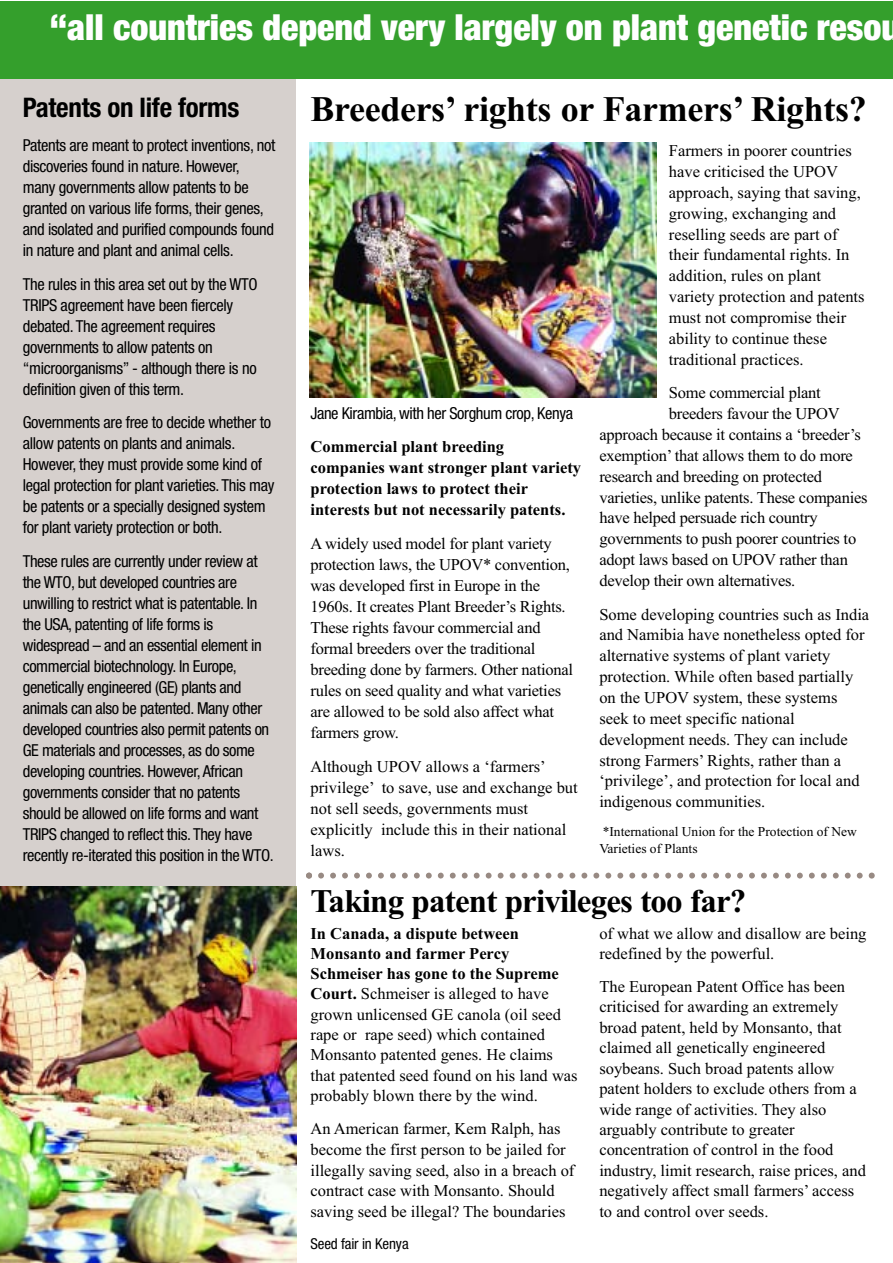
<style>
.page{position:relative;width:893px;height:1263px;background:#fff}
.page>*{position:absolute;margin:0;border:0;box-sizing:border-box;transform-origin:0 0}
.t1{font:900 condensed 36px "Helvetica Neue";color:#fff}
.t2{font:700 36px "Times";letter-spacing:-.01em;color:#000}
.t3{font:700 33px "Times";letter-spacing:-.025em;color:#000}
.t4{font:700 condensed 27px "Helvetica Neue";letter-spacing:-.01em;color:#000}
.t5{font:16.5px/20.9px "Times";color:#000}
.t6{font:condensed 16.5px/21px "Helvetica Neue";letter-spacing:-.02em;color:#000}
.t7{font:700 16.5px/21px "Times";color:#000}
.t8{font:condensed 15px "Helvetica Neue";letter-spacing:-.01em;color:#000}
.t9{font:13.5px/16.4px "Times";color:#000}
.s1{font-weight:700}
</style>
<div class="page">
<div style="left:0;top:73px;width:296px;height:1149px;background:#d6d0cd"></div>
<div style="left:0;top:1px;width:892px;height:78px;background:#349f2c"></div>
<svg style="left:306px;top:872px;width:569px;height:6px"></svg>
<img style="left:0;top:887px;width:296px;height:376px">
<img style="left:309px;top:143px;width:348px;height:254px">
<h1 class="t1" style="left:50px;top:15px;width:852px">“all countries depend very largely on plant genetic resou</h1>
<h3 class="t4" style="left:23px;top:98px;width:218px">Patents on life forms</h3>
<h1 class="t2" style="left:310px;top:87px;width:558px">Breeders’ rights or Farmers’ Rights?</h1>
<p class="t6" style="left:23px;top:136px;width:254px">Patents are meant to protect inventions, not discoveries found in nature. However, many governments allow patents to be granted on various life forms, their genes, and isolated and purified compounds found in nature and plant and animal cells.</p>
<p class="t6" style="left:23px;top:275px;width:236px">The rules in this area set out by the WTO TRIPS agreement have been fiercely debated. The agreement requires governments to allow patents on “microorganisms” - although there is no definition given of this term.</p>
<p class="t6" style="left:23px;top:413px;width:253px">Governments are free to decide whether to allow patents on plants and animals.<br>However, they must provide some kind of legal protection for plant varieties. This may be patents or a specially designed system for plant variety protection or both.</p>
<p class="t6" style="left:23px;top:552px;width:253px">These rules are currently under review at the WTO, but developed countries are unwilling to restrict what is patentable. In the USA, patenting of life forms is widespread – and an essential element in commercial biotechnology. In Europe, genetically engineered (GE) plants and animals can also be patented. Many other developed countries also permit patents on GE materials and processes, as do some developing countries. However,African governments consider that no patents should be allowed on life forms and want TRIPS changed to reflect this.They have recently re-iterated this position in the WTO.</p>
<p class="t5" style="left:669px;top:140px;width:197px">Farmers in poorer countries have criticised the UPOV approach, saying that saving, growing, exchanging and reselling seeds are part of their fundamental rights. In addition, rules on plant variety protection and patents must not compromise their ability to continue these traditional practices.</p>
<p class="t5" style="left:669px;top:382px;width:153px">Some commercial plant</p>
<p class="t5" style="left:669px;top:403px;width:172px">breeders favour the UPOV</p>
<p class="t5" style="left:599px;top:424px;width:263px">approach because it contains a ‘breeder’s</p>
<p class="t5" style="left:599px;top:445px;width:255px">exemption’ that allows them to do more</p>
<p class="t5" style="left:599px;top:466px;width:224px">research and breeding on protected</p>
<p class="t5" style="left:599px;top:486px;width:270px">varieties, unlike patents. These companies</p>
<p class="t5" style="left:599px;top:507px;width:220px">have helped persuade rich country</p>
<p class="t5" style="left:599px;top:528px;width:258px">governments to push poorer countries to</p>
<p class="t5" style="left:599px;top:549px;width:250px">adopt laws based on UPOV rather than</p>
<p class="t5" style="left:599px;top:570px;width:198px">develop their own alternatives.</p>
<p class="t5" style="left:599px;top:603px;width:271px">Some developing countries such as India and Namibia have nonetheless opted for alternative systems of plant variety protection. While often based partially on the UPOV system, these systems seek to meet specific national development needs. They can include strong Farmers’ Rights, rather than a ‘privilege’, and protection for local and indigenous communities.</p>
<p class="t9" style="left:599px;top:823px;width:259px">*International Union for the Protection of New<br>Varieties of Plants</p>
<p class="t6" style="left:310px;top:404px;width:264px">Jane Kirambia, with her Sorghum crop, Kenya</p>
<p class="t7" style="left:310px;top:436px;width:272px">Commercial plant breeding companies want stronger plant variety protection laws to protect their interests but not necessarily patents.</p>
<p class="t5" style="left:310px;top:533px;width:264px">A widely used model for plant variety protection laws, the UPOV* convention, was developed first in Europe in the 1960s. It creates Plant Breeder’s Rights.<br>These rights favour commercial and formal breeders over the traditional breeding done by farmers. Other national rules on seed quality and what varieties are allowed to be sold also affect what farmers grow.</p>
<p class="t5" style="left:310px;top:756px;width:269px">Although UPOV allows a ‘farmers’ privilege’ to save, use and exchange but not sell seeds, governments must explicitly include this in their national laws.</p>
<h2 class="t3" style="left:310px;top:881px;width:437px">Taking patent privileges too far?</h2>
<p class="t5" style="left:310px;top:923px;width:269px;line-height:20.2px"><span class="s1">In Canada, a dispute between Monsanto and farmer Percy Schmeiser has gone to the Supreme Court.</span> Schmeiser is alleged to have grown unlicensed GE canola (oil seed rape or rape seed) which contained Monsanto patented genes. He claims that patented seed found on his land was probably blown there by the wind.</p>
<p class="t5" style="left:310px;top:1118px;width:265px">An American farmer, Kem Ralph, has become the first person to be jailed for illegally saving seed, also in a breach of contract case with Monsanto. Should saving seed be illegal? The boundaries</p>
<p class="t8" style="left:310px;top:1238px;width:100px">Seed fair in Kenya</p>
<p class="t5" style="left:599px;top:923px;width:269px;line-height:20.1px">of what we allow and disallow are being redefined by the powerful.</p>
<p class="t5" style="left:599px;top:976px;width:268px;line-height:20.4px">The European Patent Office has been criticised for awarding an extremely broad patent, held by Monsanto, that claimed all genetically engineered soybeans. Such broad patents allow patent holders to exclude others from a wide range of activities. They also arguably contribute to greater concentration of control in the food industry, limit research, raise prices, and negatively affect small farmers’ access to and control over seeds.</p>
</div>
